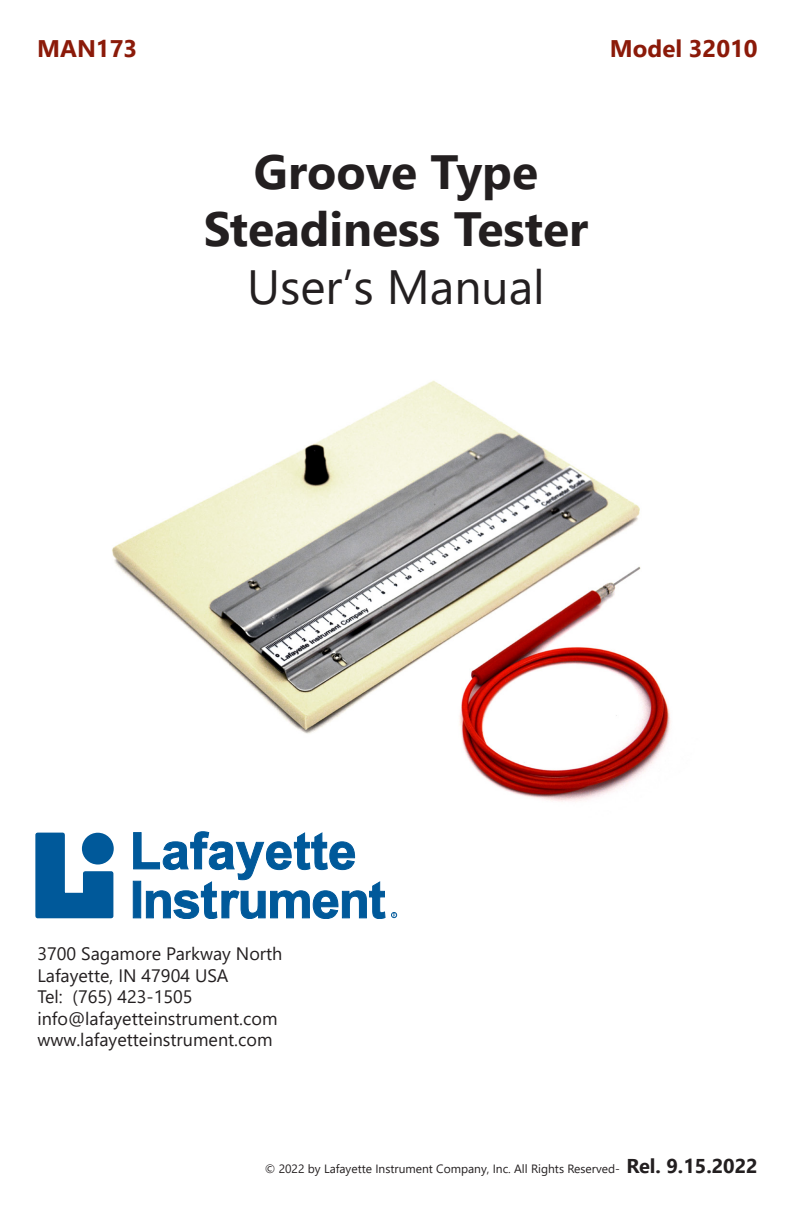
<style>
.page{position:relative;width:792px;height:1224px;background:#fff}
.page>*{position:absolute;margin:0;border:0;box-sizing:border-box;transform-origin:0 0}
.t1{font:700 48px "Segoe UI";color:#231f20}
.t2{font:48px "Segoe UI";color:#231f20}
.t3{font:700 24px "Segoe UI";color:#8b1a09}
.t4{font:18px "Segoe UI";color:#231f20}
.t5{font:12px "Segoe UI";color:#231f20}
.s1{font-weight:700;font-size:20px}
</style>
<div class="page">
<img style="left:112px;top:380px;width:559px;height:422px">
<svg style="left:35px;top:832px;width:79px;height:87px"></svg>
<svg style="left:133px;top:831px;width:264px;height:88px"></svg>
<p class="t3" style="left:37px;top:26px;width:102px">MAN173</p>
<p class="t3" style="left:610px;top:26px;width:149px">Model 32010</p>
<p class="t1" style="left:254px;top:126px;width:286px">Groove Type</p>
<p class="t1" style="left:204px;top:184px;width:386px">Steadiness Tester</p>
<p class="t2" style="left:247px;top:241px;width:299px">User’s Manual</p>
<p class="t4" style="left:37px;top:937px;width:247px">3700 Sagamore Parkway North</p>
<p class="t4" style="left:37px;top:958px;width:193px">Lafayette, IN 47904 USA</p>
<p class="t4" style="left:37px;top:980px;width:157px">Tel: (765) 423-1505</p>
<p class="t4" style="left:37px;top:1001px;width:242px">info@lafayetteinstrument.com</p>
<p class="t4" style="left:37px;top:1023px;width:237px">www.lafayetteinstrument.com</p>
<p class="t5" style="left:265px;top:1157px;width:495px">© 2022 by Lafayette Instrument Company, Inc. All Rights Reserved- <span class="s1">Rel. 9.15.2022</span></p>
</div>
